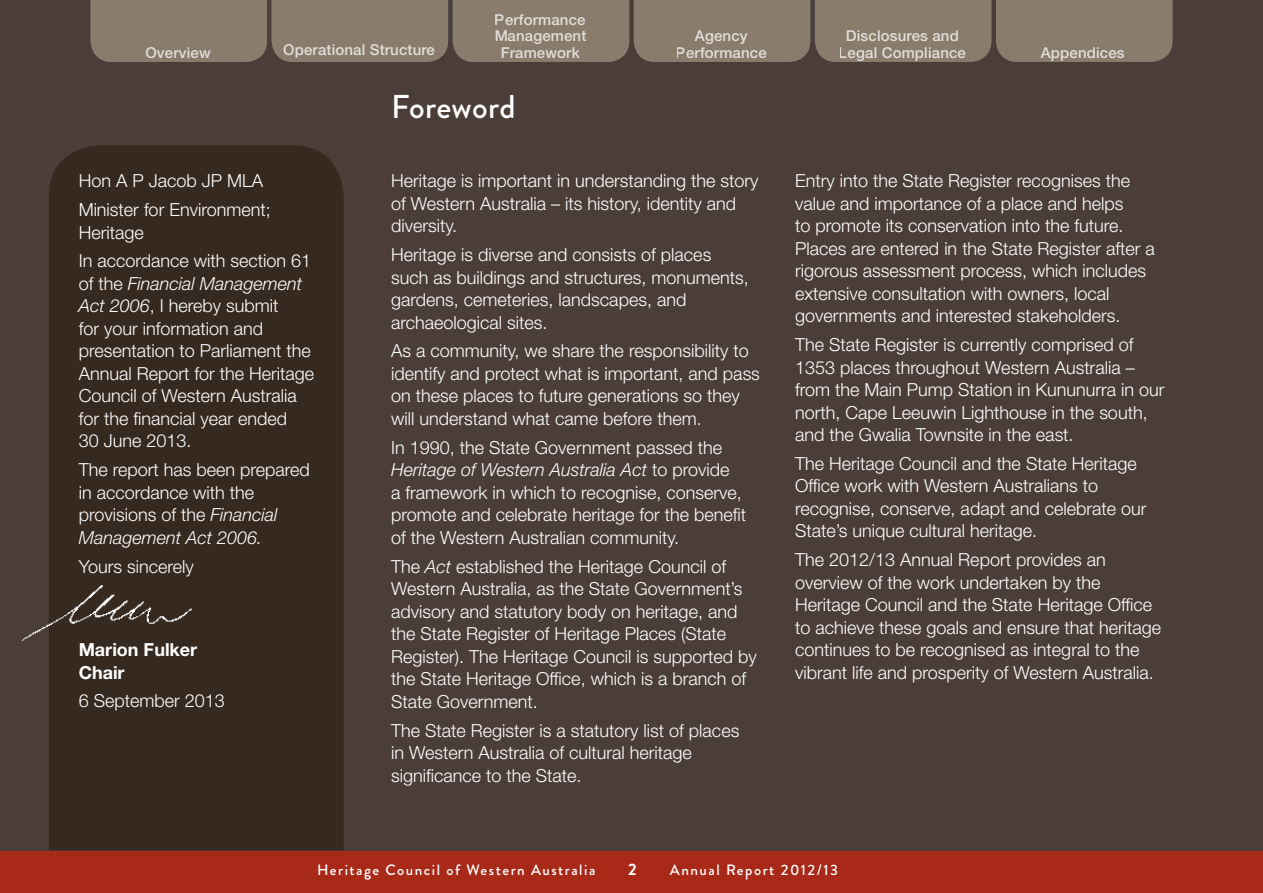
<style>
.page{position:relative;width:1263px;height:893px;background:#fff}
.page>*{position:absolute;margin:0;border:0;box-sizing:border-box;transform-origin:0 0}
.t1{font:500 33px "Brandon Grotesque";letter-spacing:.01em;color:#fff}
.t2{font:300 18px/22.5px "Helvetica Neue LT Std";color:#fff}
.t3{font:700 18px/22.5px "Helvetica Neue LT Std";color:#fff}
.t4{font:700 16.5px "Brandon Grotesque";color:#fff}
.t5{font:500 15px/16.5px "Helvetica Neue LT Std";letter-spacing:.01em;color:#fff;text-align:center}
.t6{font:500 15px "Brandon Grotesque";letter-spacing:.1em;color:#fff}
.s1{font-style:italic}
</style>
<div class="page">
<div style="left:0;top:850px;width:1263px;height:43px;background:#a82918"></div>
<div style="left:0;top:0;width:1263px;height:850px;background:#4b3e38"></div>
<div style="left:49px;top:145px;width:295px;height:705px;background:#362920"></div>
<img style="left:22px;top:568px;width:184px;height:89px">
<div style="left:91px;top:0;width:1081px;height:62px;background:#8a7c6c"></div>
<p class="t5" style="left:494px;top:11px;width:94px">Performance<br>Management<br>Framework</p>
<p class="t5" style="left:676px;top:27px;width:92px">Agency<br>Performance</p>
<p class="t5" style="left:846px;top:27px;width:114px">Disclosures and</p>
<p class="t5" style="left:283px;top:41px;width:153px">Operational Structure</p>
<p class="t5" style="left:145px;top:44px;width:67px">Overview</p>
<p class="t5" style="left:839px;top:44px;width:129px">Legal Compliance</p>
<h1 class="t1" style="left:391px;top:84px;width:126px">Foreword</h1>
<p class="t5" style="left:1041px;top:44px;width:85px">Appendices</p>
<p class="t2" style="left:79px;top:166px;width:194px;line-height:28.8px">Hon A P Jacob JP MLA<br>Minister for Environment;</p>
<p class="t2" style="left:79px;top:217px;width:234px;line-height:28.8px">Heritage<br>In accordance with section 61</p>
<p class="t2" style="left:79px;top:272px;width:237px">of the <span class="s1">Financial Management<br>Act 2006</span>, I hereby submit<br>for your information and presentation to Parliament the<br>Annual Report for the Heritage<br>Council of Western Australia for the financial year ended<br>30 June 2013.</p>
<p class="t2" style="left:79px;top:458px;width:233px">The report has been prepared in accordance with the provisions of the <span class="s1">Financial<br>Management Act 2006.</span></p>
<p class="t2" style="left:79px;top:555px;width:117px">Yours sincerely</p>
<p class="t3" style="left:79px;top:638px;width:120px">Marion Fulker<br>Chair</p>
<p class="t2" style="left:79px;top:689px;width:148px">6 September 2013</p>
<p class="t2" style="left:391px;top:169px;width:369px">Heritage is important in understanding the story of Western Australia – its history, identity and diversity.</p>
<p class="t2" style="left:391px;top:243px;width:359px">Heritage is diverse and consists of places such as buildings and structures, monuments, gardens, cemeteries, landscapes, and archaeological sites.</p>
<p class="t2" style="left:391px;top:339px;width:370px">As a community, we share the responsibility to identify and protect what is important, and pass on these places to future generations so they will understand what came before them.</p>
<p class="t2" style="left:391px;top:436px;width:356px">In 1990, the State Government passed the <span class="s1">Heritage of Western Australia Act</span> to provide<br>a framework in which to recognise, conserve, promote and celebrate heritage for the benefit of the Western Australian community.</p>
<p class="t2" style="left:391px;top:555px;width:367px">The <span class="s1">Act</span> established the Heritage Council of Western Australia, as the State Government’s advisory and statutory body on heritage, and the State Register of Heritage Places (State Register). The Heritage Council is supported by the State Heritage Office, which is a branch of State Government.</p>
<p class="t2" style="left:391px;top:719px;width:350px">The State Register is a statutory list of places in Western Australia of cultural heritage significance to the State.</p>
<p class="t2" style="left:795px;top:169px;width:361px">Entry into the State Register recognises the value and importance of a place and helps<br>to promote its conservation into the future.<br>Places are entered in the State Register after a rigorous assessment process, which includes extensive consultation with owners, local governments and interested stakeholders.</p>
<p class="t2" style="left:795px;top:333px;width:371px">The State Register is currently comprised of 1353 places throughout Western Australia – from the Main Pump Station in Kununurra in our north, Cape Leeuwin Lighthouse in the south, and the Gwalia Townsite in the east.</p>
<p class="t2" style="left:795px;top:452px;width:353px">The Heritage Council and the State Heritage Office work with Western Australians to recognise, conserve, adapt and celebrate our State’s unique cultural heritage.</p>
<p class="t2" style="left:795px;top:548px;width:367px">The 2012/13 Annual Report provides an overview of the work undertaken by the Heritage Council and the State Heritage Office to achieve these goals and ensure that heritage continues to be recognised as integral to the vibrant life and prosperity of Western Australia.</p>
<p class="t6" style="left:317px;top:860px;width:280px">Heritage Council of Western Australia</p>
<p class="t4" style="left:628px;top:858px;width:10px">2</p>
<p class="t6" style="left:670px;top:860px;width:170px">Annual Report 2012/13</p>
</div>
